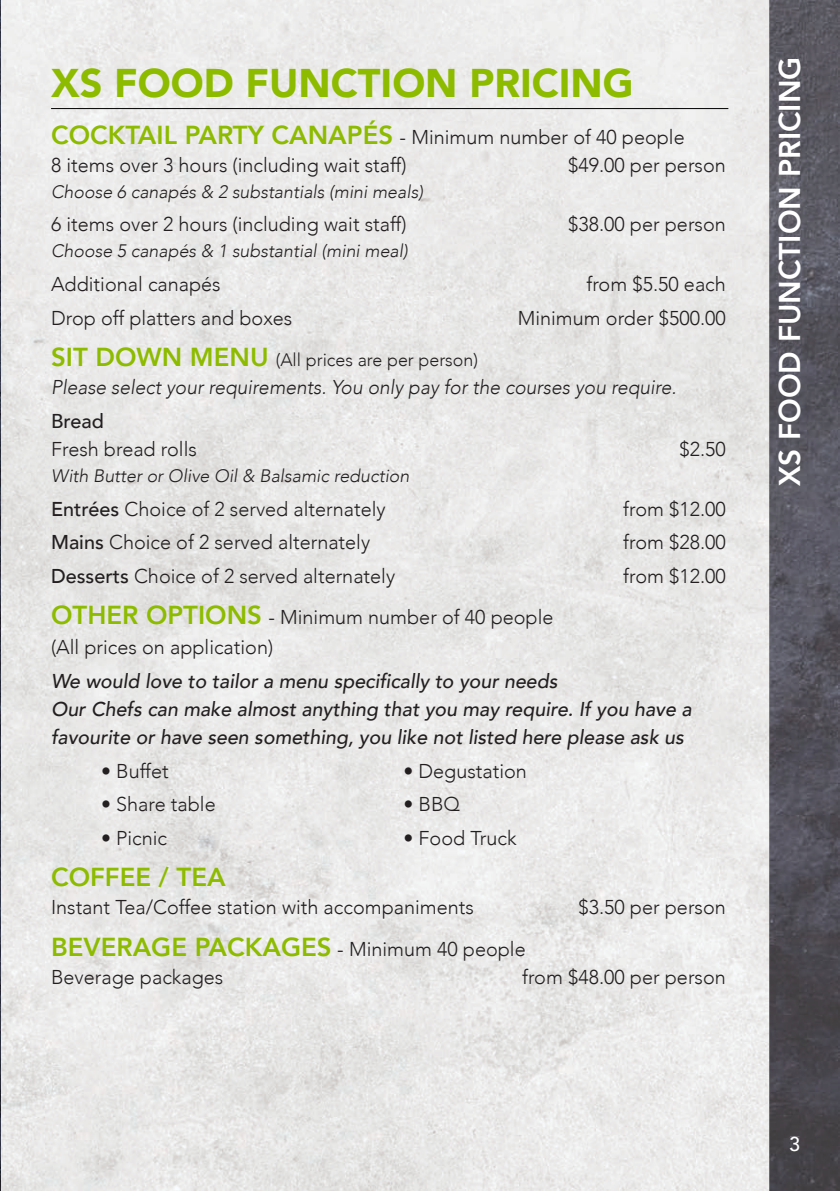
<style>
.page{position:relative;width:840px;height:1191px;background:#fff}
.page>*{position:absolute;margin:0;border:0;box-sizing:border-box;transform-origin:0 0}
.t1{font:900 40px "Avenir";color:#8dbb00}
.t2{font:800 30px "Avenir";color:#fff}
.t3{font:800 26px "Avenir";color:#8dbb00}
.t4{font:300 20px/28px "Avenir";color:#231f20}
.t5{font:italic 500 20px/28px "Avenir";color:#231f20}
.t6{font:italic 300 20px "Avenir";color:#231f20;scale:.96 1}
.t7{font:500 20px "Avenir";color:#231f20}
.t8{font:500 20px "Avenir";color:#fff}
.t9{font:italic 300 18px "Avenir";color:#231f20}
.t10{font:300 18px "Avenir";color:#231f20}
.s1{font-weight:800;font-size:26px;color:#8dbb00}
.s2{font-weight:500}
.s3{font-weight:300;font-size:20px;color:#231f20}
</style>
<div class="page">
<img style="left:1px;top:0;width:418px;height:1191px">
<img style="left:419px;top:0;width:349px;height:981px">
<img style="left:419px;top:981px;width:349px;height:210px">
<hr style="left:51px;top:108px;width:677px;height:1px;background:#010101">
<img style="left:0;top:0;width:1px;height:1191px">
<img style="left:768px;top:0;width:71px;height:1191px">
<img style="left:778px;top:59px;width:22px;height:333px">
<img style="left:789px;top:1136px;width:9px;height:15px">
<h1 class="t1" style="left:51px;top:48px;width:584px">XS FOOD FUNCTION PRICING</h1>
<p class="t4" style="left:51px;top:123px;width:634px"><span class="s1">COCKTAIL PARTY CANAPÉS</span> - Minimum number of 40 people<br>8 items over 3 hours (including wait staff)</p>
<p class="t4" style="left:568px;top:151px;width:159px">$49.00 per person</p>
<p class="t9" style="left:51px;top:181px;width:373px">Choose 6 canapés &amp; 2 substantials (mini meals)</p>
<p class="t4" style="left:51px;top:211px;width:357px">6 items over 2 hours (including wait staff)</p>
<p class="t4" style="left:568px;top:211px;width:159px">$38.00 per person</p>
<p class="t9" style="left:51px;top:241px;width:358px">Choose 5 canapés &amp; 1 substantial (mini meal)</p>
<p class="t4" style="left:51px;top:270px;width:171px">Additional canapés</p>
<p class="t4" style="left:586px;top:270px;width:141px">from $5.50 each</p>
<p class="t4" style="left:51px;top:304px;width:243px">Drop off platters and boxes</p>
<p class="t4" style="left:517px;top:304px;width:209px">Minimum order $500.00</p>
<p class="t10" style="left:51px;top:349px;width:428px"><span class="s1">SIT DOWN MENU</span> (All prices are per person)</p>
<p class="t6" style="left:51px;top:375px;width:652px">Please select your requirements. You only pay for the courses you require.</p>
<p class="t7" style="left:51px;top:403px;width:54px">Bread</p>
<p class="t4" style="left:51px;top:435px;width:147px">Fresh bread rolls</p>
<p class="t4" style="left:679px;top:435px;width:48px">$2.50</p>
<p class="t9" style="left:51px;top:465px;width:359px">With Butter or Olive Oil &amp; Balsamic reduction</p>
<p class="t4" style="left:51px;top:495px;width:336px"><span class="s2">Entrées</span> Choice of 2 served alternately</p>
<p class="t4" style="left:623px;top:495px;width:104px">from $12.00</p>
<p class="t4" style="left:51px;top:528px;width:320px"><span class="s2">Mains</span> Choice of 2 served alternately</p>
<p class="t4" style="left:623px;top:528px;width:104px">from $28.00</p>
<p class="t4" style="left:51px;top:562px;width:345px"><span class="s2">Desserts</span> Choice of 2 served alternately</p>
<p class="t4" style="left:623px;top:562px;width:104px">from $12.00</p>
<p class="t4" style="left:51px;top:602px;width:503px;line-height:30px"><span class="s1">OTHER OPTIONS</span> - Minimum number of 40 people (All prices on application)</p>
<p class="t5" style="left:51px;top:667px;width:641px">We would love to tailor a menu specifically to your needs<br>Our Chefs can make almost anything that you may require. If you have a favourite or have seen something, you like not listed here please ask us</p>
<p class="t4" style="left:101px;top:757px;width:69px">• Buffet</p>
<p class="t4" style="left:403px;top:757px;width:125px">• Degustation</p>
<p class="t4" style="left:101px;top:790px;width:116px">• Share table</p>
<p class="t4" style="left:403px;top:790px;width:58px">• BBQ</p>
<p class="t4" style="left:101px;top:824px;width:67px">• Picnic</p>
<p class="t4" style="left:403px;top:824px;width:115px">• Food Truck</p>
<h3 class="t3" style="left:51px;top:857px;width:176px">COFFEE / TEA</h3>
<p class="t4" style="left:51px;top:893px;width:424px">Instant Tea/Coffee station with accompaniments</p>
<p class="t4" style="left:578px;top:893px;width:149px">$3.50 per person</p>
<h3 class="t3" style="left:51px;top:926px;width:476px">BEVERAGE PACKAGES <span class="s3">- Minimum 40 people</span></h3>
<p class="t4" style="left:51px;top:963px;width:174px">Beverage packages</p>
<p class="t4" style="left:522px;top:963px;width:205px">from $48.00 per person</p>
<h2 class="t2" style="left:766px;top:486px;width:431px;rotate:-90deg">XS FOOD FUNCTION PRICING</h2>
<h2 class="t2" style="left:766px;top:393px;width:283px;rotate:-90deg">CORPORATE CATER</h2>
<p class="t8" style="left:788px;top:1127px;width:13px">3</p>
<p class="t8" style="left:788px;top:1127px;width:13px">5</p>
</div>
